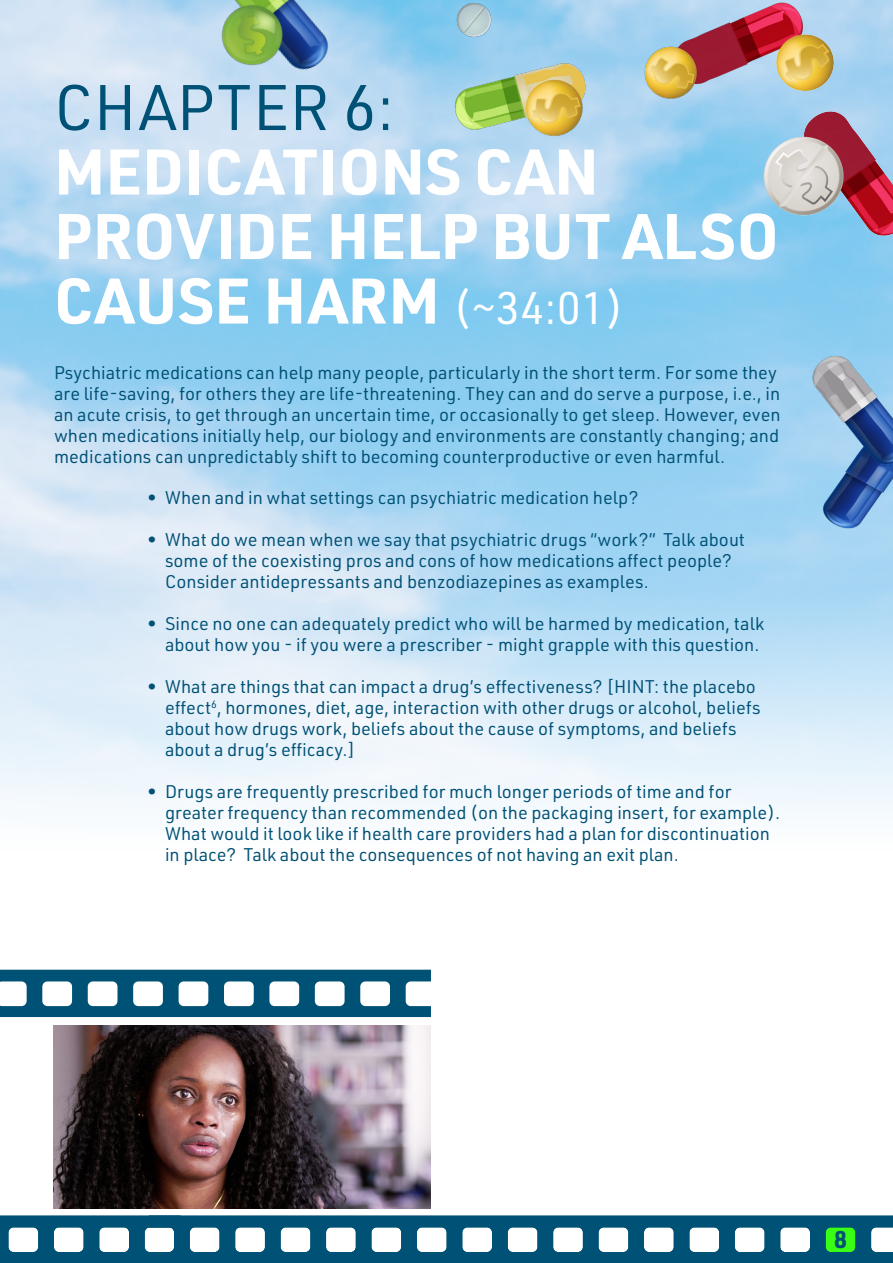
<style>
.page{position:relative;width:893px;height:1263px;background:#fff}
.page>*{position:absolute;margin:0;border:0;box-sizing:border-box;transform-origin:0 0}
.White_chapter_headin{font:700 63px/64.5px "URWDIN";color:#fff}
.Blue_chapter_heading{font:63px "URWDIN";letter-spacing:.01em;color:#005176}
.t1{font:700 23.7px "URWDIN";color:#005176}
.Main_body_copy{font:18px/21px "URWDIN";color:#005176}
.s1{font-weight:400;font-size:44.7px}
</style>
<div class="page">
<img style="left:0;top:0;width:893px;height:814px">
<img style="left:154px;top:0;width:225px;height:133px">
<img style="left:438px;top:0;width:184px;height:162px">
<img style="left:622px;top:0;width:199px;height:122px">
<img style="left:752px;top:15px;width:141px;height:236px">
<img style="left:806px;top:323px;width:87px;height:218px">
<img style="left:54px;top:1025px;width:377px;height:183px">
<svg style="left:0;top:970px;width:431px;height:47px"></svg>
<svg style="left:0;top:1215px;width:893px;height:48px"></svg>
<p class="Blue_chapter_heading" style="left:54px;top:66px;width:342px">CHAPTER 6:</p>
<p class="White_chapter_headin" style="left:54px;top:137px;width:726px">MEDICATIONS CAN<br>PROVIDE HELP BUT ALSO<br>CAUSE HARM <span class="s1">(~34:01)</span></p>
<p class="Main_body_copy" style="left:54px;top:361px;width:728px">Psychiatric medications can help many people, particularly in the short term. For some they are life-saving, for others they are life-threatening. They can and do serve a purpose, i.e., in an acute crisis, to get through an uncertain time, or occasionally to get sleep. However, even when medications initially help, our biology and environments are constantly changing; and medications can unpredictably shift to becoming counterproductive or even harmful.</p>
<p class="Main_body_copy" style="left:147px;top:487px;width:493px">• When and in what settings can psychiatric medication help?</p>
<p class="Main_body_copy" style="left:165px;top:529px;width:581px;text-indent:-18px">• What do we mean when we say that psychiatric drugs “work?” Talk about some of the coexisting pros and cons of how medications affect people?<br>Consider antidepressants and benzodiazepines as examples.</p>
<p class="Main_body_copy" style="left:147px;top:613px;width:619px;text-align:right">• Since no one can adequately predict who will be harmed by medication, talk about how you - if you were a prescriber - might grapple with this question.</p>
<p class="Main_body_copy" style="left:165px;top:676px;width:597px;text-indent:-18px">• What are things that can impact a drug’s effectiveness? [HINT: the placebo effect<sup>6</sup>, hormones, diet, age, interaction with other drugs or alcohol, beliefs about how drugs work, beliefs about the cause of symptoms, and beliefs about a drug’s efficacy.]</p>
<p class="Main_body_copy" style="left:165px;top:781px;width:617px;text-indent:-18px">• Drugs are frequently prescribed for much longer periods of time and for greater frequency than recommended (on the packaging insert, for example).<br>What would it look like if health care providers had a plan for discontinuation in place? Talk about the consequences of not having an exit plan.</p>
<p class="t1" style="left:834px;top:1223px;width:14px">8</p>
</div>
